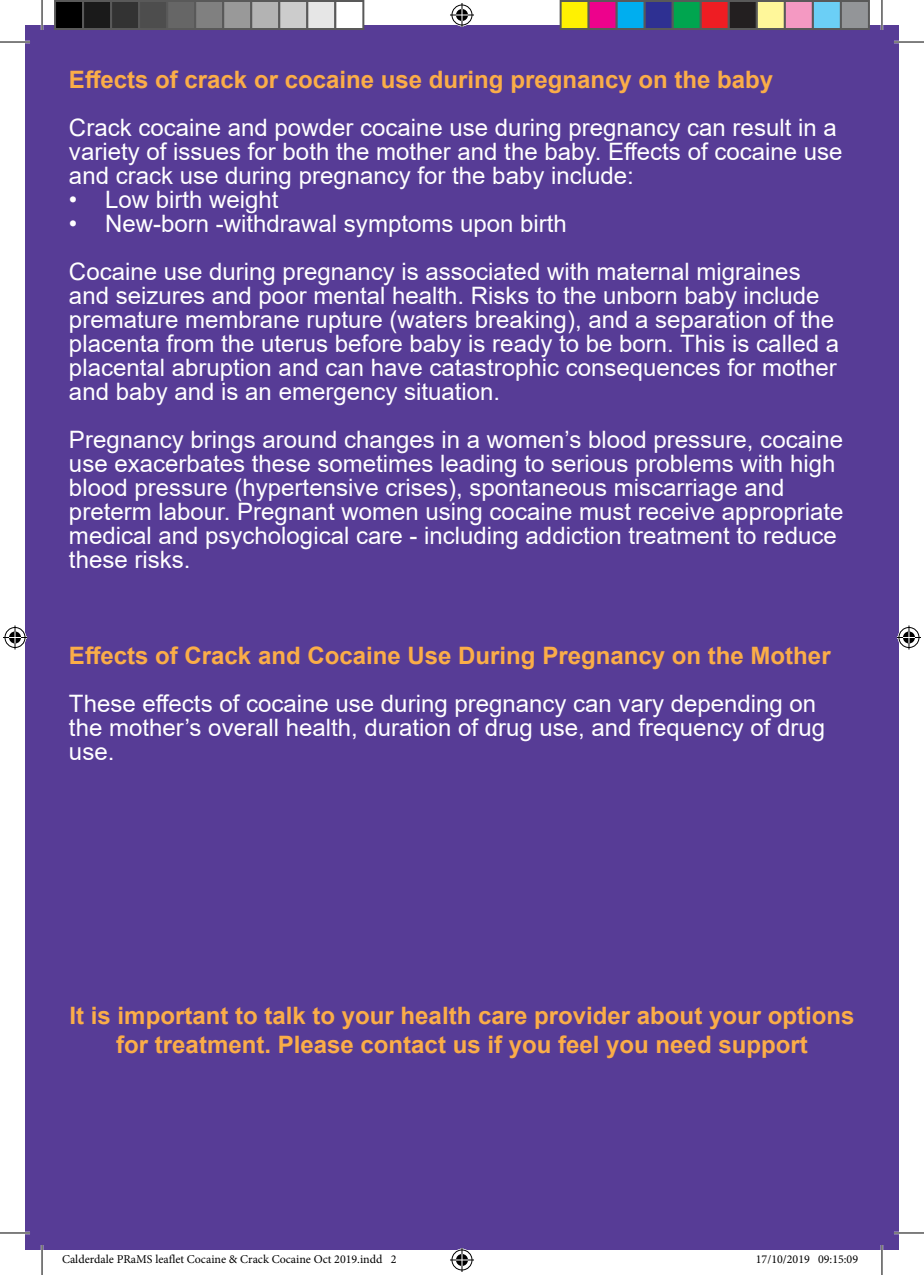
<style>
.page{position:relative;width:924px;height:1275px;background:#fff}
.page>*{position:absolute;margin:0;border:0;box-sizing:border-box;transform-origin:0 0}
.t1{font:24px/24px "Arial";color:#fff}
.t2{font:700 24px/28.8px "Arial";color:#fbad48;text-align:center}
.t3{font:12px "Minion Pro";color:#000}
</style>
<div class="page">
<div style="left:25px;top:25px;width:873px;height:1225px;background:#573c96"></div>
<hr style="left:0;top:41px;width:30px;height:2px;background:#fff">
<hr style="left:893px;top:41px;width:30px;height:2px;background:#fff">
<hr style="left:0;top:1231px;width:30px;height:3px;background:#fff">
<hr style="left:893px;top:1231px;width:30px;height:3px;background:#fff">
<hr style="left:41px;top:0;width:2px;height:30px;background:#fff">
<hr style="left:41px;top:1245px;width:2px;height:30px;background:#fff">
<hr style="left:880px;top:0;width:2px;height:30px;background:#fff">
<hr style="left:880px;top:1245px;width:2px;height:30px;background:#fff">
<hr style="left:0;top:42px;width:30px;height:1px;background:#000">
<hr style="left:893px;top:42px;width:30px;height:1px;background:#000">
<hr style="left:0;top:1232px;width:30px;height:1px;background:#000">
<hr style="left:893px;top:1232px;width:30px;height:1px;background:#000">
<hr style="left:42px;top:0;width:1px;height:30px;background:#000">
<hr style="left:42px;top:1245px;width:1px;height:30px;background:#000">
<hr style="left:881px;top:0;width:1px;height:30px;background:#000">
<hr style="left:881px;top:1245px;width:1px;height:30px;background:#000">
<svg style="left:450px;top:3px;width:24px;height:24px"></svg>
<svg style="left:450px;top:1248px;width:24px;height:24px"></svg>
<svg style="left:3px;top:625px;width:24px;height:24px"></svg>
<svg style="left:897px;top:625px;width:23px;height:24px"></svg>
<div style="left:55px;top:1px;width:28px;height:28px;background:#000"></div>
<div style="left:54px;top:0;width:30px;height:30px;border:2px solid #595959"></div>
<div style="left:83px;top:1px;width:28px;height:28px;background:#1a1a1a"></div>
<div style="left:82px;top:0;width:30px;height:30px;border:2px solid #595959"></div>
<div style="left:111px;top:1px;width:28px;height:28px;background:#333"></div>
<div style="left:110px;top:0;width:30px;height:30px;border:2px solid #595959"></div>
<div style="left:139px;top:1px;width:28px;height:28px;background:#4d4d4d"></div>
<div style="left:138px;top:0;width:30px;height:30px;border:2px solid #595959"></div>
<div style="left:167px;top:1px;width:28px;height:28px;background:#666"></div>
<div style="left:166px;top:0;width:30px;height:30px;border:2px solid #595959"></div>
<div style="left:195px;top:1px;width:28px;height:28px;background:#808080"></div>
<div style="left:194px;top:0;width:30px;height:30px;border:2px solid #595959"></div>
<div style="left:223px;top:1px;width:28px;height:28px;background:#999"></div>
<div style="left:222px;top:0;width:30px;height:30px;border:2px solid #595959"></div>
<div style="left:251px;top:1px;width:28px;height:28px;background:#b3b3b3"></div>
<div style="left:250px;top:0;width:30px;height:30px;border:2px solid #595959"></div>
<div style="left:279px;top:1px;width:28px;height:28px;background:#ccc"></div>
<div style="left:278px;top:0;width:30px;height:30px;border:2px solid #595959"></div>
<div style="left:307px;top:1px;width:28px;height:28px;background:#e6e6e6"></div>
<div style="left:306px;top:0;width:30px;height:30px;border:2px solid #595959"></div>
<div style="left:335px;top:1px;width:28px;height:28px;background:#fff"></div>
<div style="left:334px;top:0;width:30px;height:30px;border:2px solid #595959"></div>
<div style="left:560px;top:1px;width:28px;height:28px;background:#fff101"></div>
<div style="left:559px;top:0;width:30px;height:30px;border:2px solid #595959"></div>
<div style="left:588px;top:1px;width:28px;height:28px;background:#ed028c"></div>
<div style="left:587px;top:0;width:30px;height:30px;border:2px solid #595959"></div>
<div style="left:616px;top:1px;width:28px;height:28px;background:#00aeef"></div>
<div style="left:615px;top:0;width:30px;height:30px;border:2px solid #595959"></div>
<div style="left:644px;top:1px;width:28px;height:28px;background:#2e3092"></div>
<div style="left:643px;top:0;width:30px;height:30px;border:2px solid #595959"></div>
<div style="left:672px;top:1px;width:28px;height:28px;background:#00a54f"></div>
<div style="left:671px;top:0;width:30px;height:30px;border:2px solid #595959"></div>
<div style="left:700px;top:1px;width:28px;height:28px;background:#ee1d23"></div>
<div style="left:699px;top:0;width:30px;height:30px;border:2px solid #595959"></div>
<div style="left:728px;top:1px;width:28px;height:28px;background:#231f20"></div>
<div style="left:727px;top:0;width:30px;height:30px;border:2px solid #595959"></div>
<div style="left:756px;top:1px;width:28px;height:28px;background:#fff79a"></div>
<div style="left:755px;top:0;width:30px;height:30px;border:2px solid #595959"></div>
<div style="left:784px;top:1px;width:28px;height:28px;background:#f499c2"></div>
<div style="left:783px;top:0;width:30px;height:30px;border:2px solid #595959"></div>
<div style="left:812px;top:1px;width:28px;height:28px;background:#6bcff6"></div>
<div style="left:811px;top:0;width:30px;height:30px;border:2px solid #595959"></div>
<div style="left:840px;top:1px;width:28px;height:28px;background:#939598"></div>
<div style="left:839px;top:0;width:30px;height:30px;border:2px solid #595959"></div>
<div style="left:817px;top:1255px;width:6px;height:8px;border:1px solid #fff;border-radius:50%"></div>
<svg style="left:818px;top:1255px;width:5px;height:8px"></svg>
<p class="t2" style="left:69px;top:65px;width:705px">Effects of crack or cocaine use during pregnancy on the baby</p>
<p class="t1" style="left:69px;top:115px;width:774px">Crack cocaine and powder cocaine use during pregnancy can result in a variety of issues for both the mother and the baby. Effects of cocaine use and crack use during pregnancy for the baby include:</p>
<p class="t1" style="left:69px;top:187px;width:211px">• Low birth weight</p>
<p class="t1" style="left:69px;top:211px;width:499px">• New-born -withdrawal symptoms upon birth</p>
<p class="t1" style="left:69px;top:259px;width:771px">Cocaine use during pregnancy is associated with maternal migraines and seizures and poor mental health. Risks to the unborn baby include premature membrane rupture (waters breaking), and a separation of the placenta from the uterus before baby is ready to be born. This is called a placental abruption and can have catastrophic consequences for mother and baby and is an emergency situation.</p>
<p class="t1" style="left:69px;top:427px;width:775px">Pregnancy brings around changes in a women’s blood pressure, cocaine use exacerbates these sometimes leading to serious problems with high blood pressure (hypertensive crises), spontaneous miscarriage and preterm labour. Pregnant women using cocaine must receive appropriate medical and psychological care - including addiction treatment to reduce these risks.</p>
<p class="t2" style="left:69px;top:641px;width:762px">Effects of Crack and Cocaine Use During Pregnancy on the Mother</p>
<p class="t1" style="left:69px;top:691px;width:757px">These effects of cocaine use during pregnancy can vary depending on the mother’s overall health, duration of drug use, and frequency of drug use.</p>
<p class="t2" style="left:69px;top:1001px;width:786px">It is important to talk to your health care provider about your options for treatment. Please contact us if you feel you need support</p>
<p class="t3" style="left:62px;top:1251px;width:336px">Calderdale PRaMS leaflet Cocaine &amp; Crack Cocaine Oct 2019.indd 2</p>
<p class="t3" style="left:755px;top:1251px;width:104px">17/10/2019 09:15:09</p>
</div>
